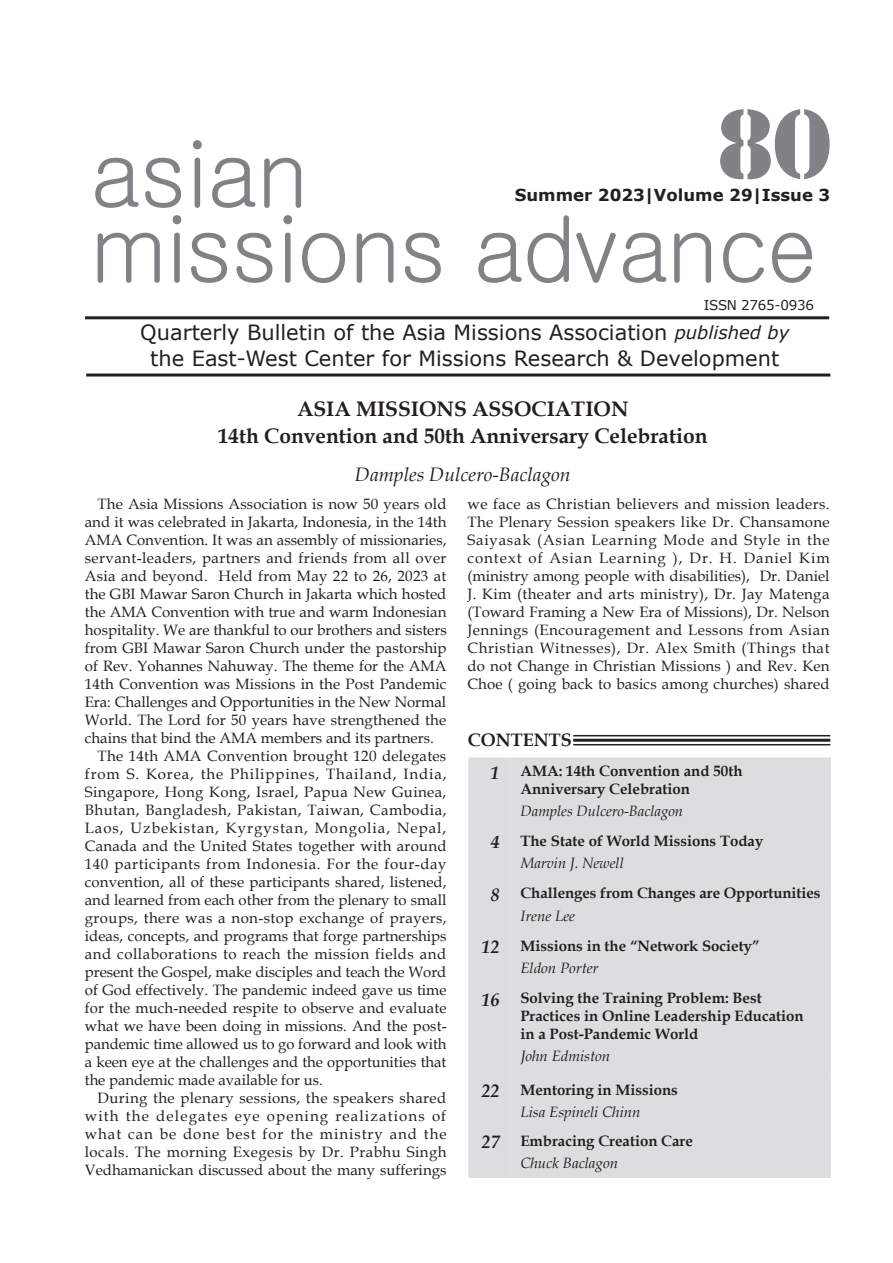
<style>
.page{position:relative;width:893px;height:1263px;background:#fff}
.page>*{position:absolute;margin:0;border:0;box-sizing:border-box;transform-origin:0 0}
.t1{font:90px/75px "Gulim";letter-spacing:-.02em;color:#808285}
.t2{font:90px "Stencil Std";color:#808285}
.t3{font:21px/25.5px "Verdana";color:#231f20;text-align:center}
.Name{font:700 21px "Book Antiqua";color:#231f20}
.Name-2{font:italic 19.5px "Book Antiqua";color:#231f20}
.AMA-text{font:italic 700 18px "Book Antiqua";color:#231f20}
.AMA-text-2{font:700 18px "Book Antiqua";color:#231f20}
.t4{font:700 16.5px "Verdana";color:#231f20}
.AMA-text-3{font:15px/18px "Book Antiqua";color:#231f20;text-align:justify}
.Name-3{font:700 15px/18px "Book Antiqua";color:#231f20}
.Name-4{font:italic 15px "Book Antiqua";color:#231f20}
.t5{font:13.5px "Verdana";letter-spacing:-.02em;color:#231f20}
.s1{font-style:italic;font-size:18px}
</style>
<div class="page">
<hr style="left:85px;top:316px;width:744px;height:3px;background:#231f20">
<hr style="left:86px;top:373px;width:744px;height:3px;background:#231f20">
<hr style="left:573px;top:735px;width:257px;height:1px;background:#231f20">
<hr style="left:573px;top:739px;width:257px;height:3px;background:#231f20">
<hr style="left:573px;top:744px;width:257px;height:1px;background:#231f20">
<div style="left:468px;top:757px;width:363px;height:421px;background:#dcdddf"></div>
<h1 class="t2" style="left:717px;top:86px;width:115px">80</h1>
<h1 class="t1" style="left:90px;top:137px;width:729px">asian<br>missions advance</h1>
<p class="t5" style="left:704px;top:295px;width:112px">ISSN 2765-0936</p>
<p class="t4" style="left:515px;top:183px;width:317px">Summer 2023|Volume 29|Issue 3</p>
<h2 class="t3" style="left:140px;top:319px;width:650px">Quarterly Bulletin of the Asia Missions Association <span class="s1">published by </span>the East-West Center for Missions Research &amp; Development</h2>
<p class="Name" style="left:297px;top:395px;width:333px">ASIA MISSIONS ASSOCIATION</p>
<p class="Name" style="left:218px;top:421px;width:491px">14th Convention and 50th Anniversary Celebration</p>
<p class="Name-2" style="left:355px;top:461px;width:217px">Damples Dulcero-Baclagon</p>
<p class="AMA-text-3" style="left:85px;top:495px;width:363px;text-indent:13px">The Asia Missions Association is now 50 years old and it was celebrated in Jakarta, Indonesia, in the 14th AMA Convention. It was an assembly of missionaries, servant-leaders, partners and friends from all over Asia and beyond. Held from May 22 to 26, 2023 at the GBI Mawar Saron Church in Jakarta which hosted the AMA Convention with true and warm Indonesian hospitality. We are thankful to our brothers and sisters from GBI Mawar Saron Church under the pastorship of Rev. Yohannes Nahuway. The theme for the AMA 14th Convention was Missions in the Post Pandemic Era: Challenges and Opportunities in the New Normal World. The Lord for 50 years have strengthened the chains that bind the AMA members and its partners.</p>
<p class="AMA-text-3" style="left:85px;top:747px;width:363px;text-indent:13px">The 14th AMA Convention brought 120 delegates from S. Korea, the Philippines, Thailand, India, Singapore, Hong Kong, Israel, Papua New Guinea, Bhutan, Bangladesh, Pakistan, Taiwan, Cambodia, Laos, Uzbekistan, Kyrgystan, Mongolia, Nepal, Canada and the United States together with around 140 participants from Indonesia. For the four-day convention, all of these participants shared, listened, and learned from each other from the plenary to small groups, there was a non-stop exchange of prayers, ideas, concepts, and programs that forge partnerships and collaborations to reach the mission fields and present the Gospel, make disciples and teach the Word of God effectively. The pandemic indeed gave us time for the much-needed respite to observe and evaluate what we have been doing in missions. And the post&shy;pandemic time allowed us to go forward and look with a keen eye at the challenges and the opportunities that the pandemic made available for us.</p>
<p class="AMA-text-3" style="left:85px;top:1089px;width:363px;text-indent:13px">During the plenary sessions, the speakers shared with the delegates eye opening realizations of what can be done best for the ministry and the locals. The morning Exegesis by Dr. Prabhu Singh Vedhamanickan discussed about the many sufferings</p>
<p class="AMA-text-3" style="left:467px;top:495px;width:364px">we face as Christian believers and mission leaders.<br>The Plenary Session speakers like Dr. Chansamone Saiyasak (Asian Learning Mode and Style in the context of Asian Learning ), Dr. H. Daniel Kim (ministry among people with disabilities), Dr. Daniel J. Kim (theater and arts ministry), Dr. Jay Matenga (Toward Framing a New Era of Missions), Dr. Nelson Jennings (Encouragement and Lessons from Asian Christian Witnesses), Dr. Alex Smith (Things that do not Change in Christian Missions ) and Rev. Ken Choe ( going back to basics among churches) shared</p>
<p class="AMA-text-2" style="left:468px;top:728px;width:105px">CONTENTS</p>
<p class="AMA-text" style="left:491px;top:760px;width:10px">1</p>
<p class="Name-3" style="left:520px;top:762px;width:224px">AMA: 14th Convention and 50th<br>Anniversary Celebration</p>
<p class="Name-4" style="left:520px;top:801px;width:164px">Damples Dulcero-Baclagon</p>
<p class="AMA-text" style="left:491px;top:830px;width:10px">4</p>
<p class="Name-3" style="left:520px;top:831px;width:244px">The State of World Missions Today</p>
<p class="Name-4" style="left:520px;top:852px;width:105px">Marvin J. Newell</p>
<p class="AMA-text" style="left:491px;top:882px;width:10px">8</p>
<p class="Name-3" style="left:520px;top:884px;width:302px">Challenges from Changes are Opportunities</p>
<p class="Name-4" style="left:520px;top:905px;width:56px">Irene Lee</p>
<p class="AMA-text" style="left:482px;top:934px;width:19px">12</p>
<p class="Name-3" style="left:520px;top:936px;width:241px">Missions in the “Network Society”</p>
<p class="Name-4" style="left:520px;top:957px;width:79px">Eldon Porter</p>
<p class="AMA-text" style="left:482px;top:987px;width:19px">16</p>
<p class="Name-3" style="left:520px;top:989px;width:285px">Solving the Training Problem: Best<br>Practices in Online Leadership Education in a Post-Pandemic World</p>
<p class="Name-4" style="left:520px;top:1046px;width:91px">John Edmiston</p>
<p class="AMA-text" style="left:482px;top:1078px;width:19px">22</p>
<p class="Name-3" style="left:520px;top:1080px;width:159px">Mentoring in Missions</p>
<p class="Name-4" style="left:520px;top:1101px;width:122px">Lisa Espineli Chinn</p>
<p class="AMA-text" style="left:482px;top:1129px;width:19px">27</p>
<p class="Name-3" style="left:520px;top:1131px;width:174px">Embracing Creation Care</p>
<p class="Name-4" style="left:520px;top:1152px;width:99px">Chuck Baclagon</p>
</div>
